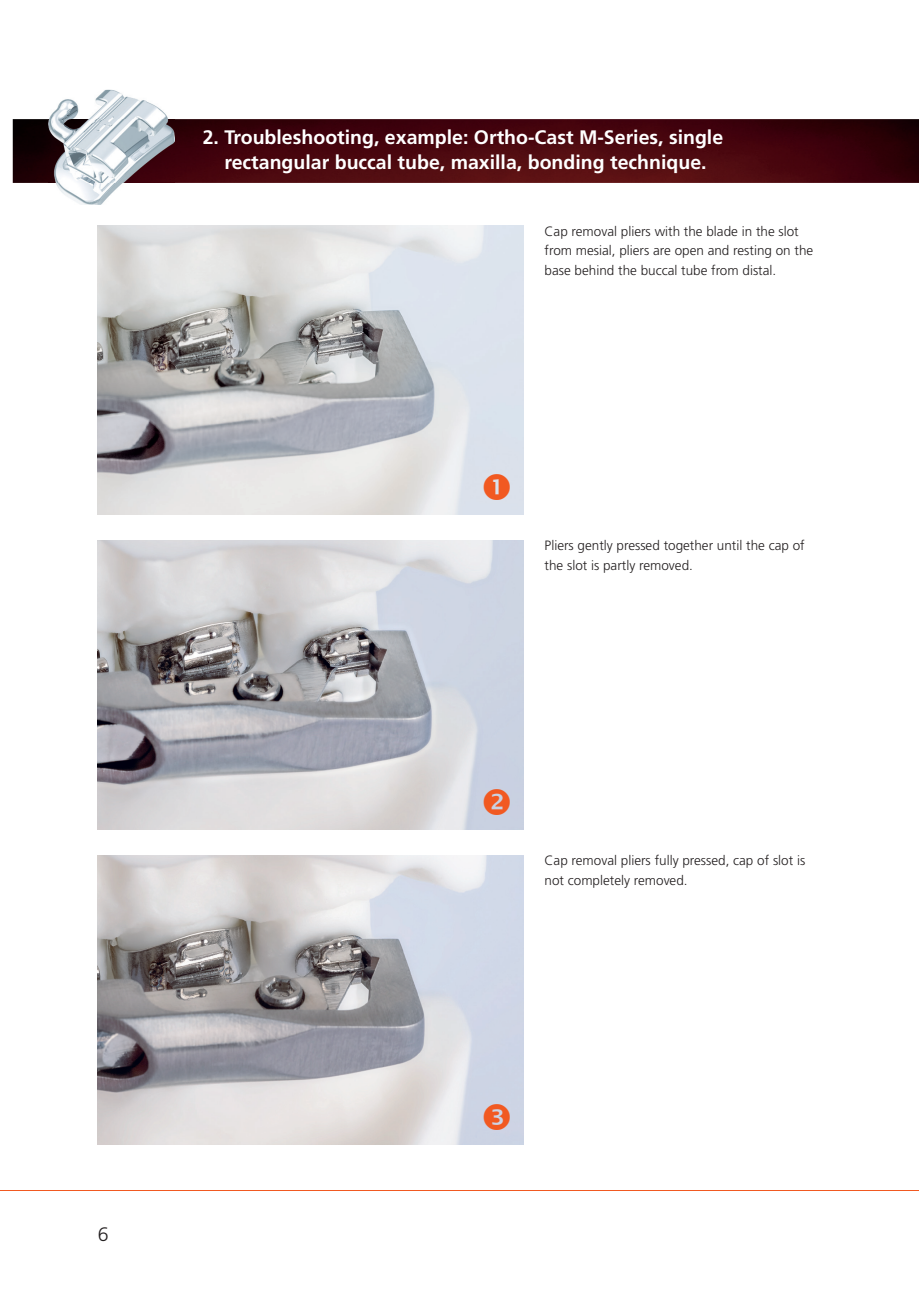
<style>
.page{position:relative;width:919px;height:1289px;background:#fff}
.page>*{position:absolute;margin:0;border:0;box-sizing:border-box;transform-origin:0 0}
.t1{font:700 19.5px/25.5px "Frutiger LT Std";color:#fff;text-align:center}
.t2{font:300 19.5px "Frutiger LT Std";color:#231f20}
.t3{font:300 13.5px/19.5px "Frutiger LT Std";color:#231f20}
</style>
<div class="page">
<hr style="left:0;top:1190px;width:918px;height:1px;background:#f15921">
<img style="left:98px;top:225px;width:425px;height:289px">
<img style="left:98px;top:540px;width:425px;height:289px">
<img style="left:98px;top:855px;width:425px;height:289px">
<img style="left:13px;top:119px;width:905px;height:64px">
<img style="left:49px;top:90px;width:119px;height:115px">
<img style="left:49px;top:119px;width:125px;height:64px">
<svg style="left:483px;top:473px;width:27px;height:27px"></svg>
<svg style="left:483px;top:788px;width:27px;height:26px"></svg>
<svg style="left:483px;top:1103px;width:27px;height:26px"></svg>
<h1 class="t1" style="left:203px;top:124px;width:522px">2. Troubleshooting, example: Ortho-Cast M-Series, single rectangular buccal tube, maxilla, bonding technique.</h1>
<p class="t3" style="left:544px;top:221px;width:270px">Cap removal pliers with the blade in the slot from mesial, pliers are open and resting on the base behind the buccal tube from distal.</p>
<p class="t3" style="left:544px;top:536px;width:262px">Pliers gently pressed together until the cap of the slot is partly removed.</p>
<p class="t3" style="left:544px;top:851px;width:262px">Cap removal pliers fully pressed, cap of slot is not completely removed.</p>
<h1 class="t2" style="left:98px;top:1223px;width:12px">6</h1>
</div>
